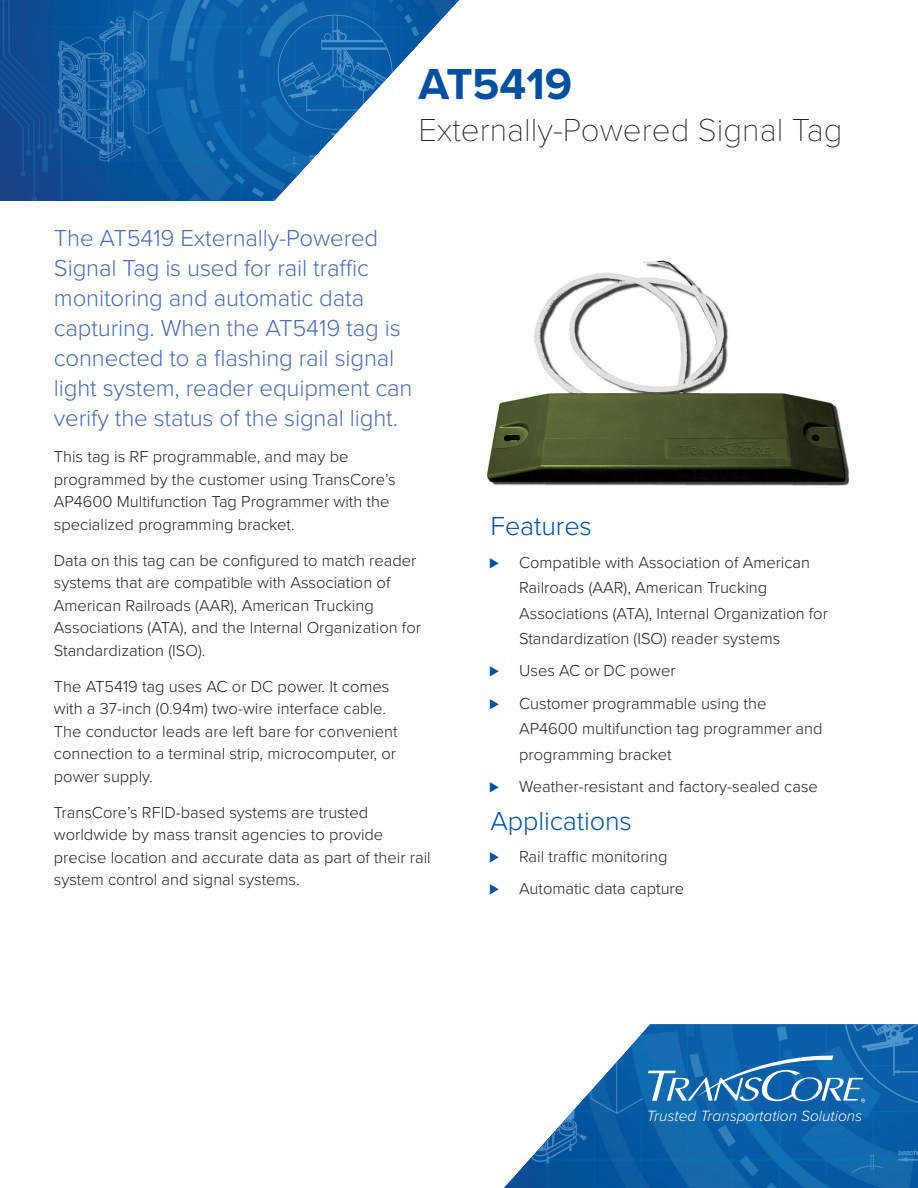
<style>
.page{position:relative;width:918px;height:1188px;background:#fff}
.page>*{position:absolute;margin:0;border:0;box-sizing:border-box;transform-origin:0 0}
.Header_-_Product_Nam{font:700 45px "Proxima Nova";color:#014f9e}
.Header_-_Product_Des{font:100 33px "Proxima Nova T";color:#231f20}
.Body_-_Subhead{font:300 27px "Proxima Nova";letter-spacing:-.005em;color:#014f9e}
.Lead_Paragraph{font:300 24px/30px "Proxima Nova";letter-spacing:-.005em;color:#4b6cb0}
.Body_Copy{font:300 16.5px/22.5px "Proxima Nova";color:#231f20}
.t1{font:italic 300 15.45px "Proxima Nova";color:#fff}
.s1{color:#014f9e}
</style>
<div class="page">
<img style="left:487px;top:260px;width:363px;height:226px">
<img style="left:0;top:0;width:459px;height:201px">
<img style="left:504px;top:1024px;width:414px;height:164px">
<svg style="left:648px;top:1056px;width:217px;height:47px;background:#3b82bb"></svg>
<p class="Header_-_Product_Nam" style="left:418px;top:57px;width:155px">AT5419</p>
<p class="Header_-_Product_Des" style="left:418px;top:110px;width:425px">Externally-Powered Signal Tag</p>
<p class="Lead_Paragraph" style="left:54px;top:224px;width:360px">The AT5419 Externally-Powered Signal Tag is used for rail traffic monitoring and automatic data capturing. When the AT5419 tag is connected to a flashing rail signal light system, reader equipment can verify the status of the signal light.</p>
<p class="Body_Copy" style="left:54px;top:446px;width:343px">This tag is RF programmable, and may be programmed by the customer using TransCore’s AP4600 Multifunction Tag Programmer with the specialized programming bracket.</p>
<p class="Body_Copy" style="left:54px;top:549px;width:369px">Data on this tag can be configured to match reader systems that are compatible with Association of American Railroads (AAR), American Trucking Associations (ATA), and the Internal Organization for Standardization (ISO).</p>
<p class="Body_Copy" style="left:54px;top:675px;width:345px">The AT5419 tag uses AC or DC power. It comes with a 37-inch (0.94m) two-wire interface cable.<br>The conductor leads are left bare for convenient connection to a terminal strip, microcomputer, or power supply.</p>
<p class="Body_Copy" style="left:54px;top:801px;width:378px">TransCore’s RFID-based systems are trusted worldwide by mass transit agencies to provide precise location and accurate data as part of their rail system control and signal systems.</p>
<p class="Body_-_Subhead" style="left:491px;top:510px;width:103px">Features</p>
<p class="Body_Copy" style="left:519px;top:550px;width:310px;line-height:25.5px;text-indent:-30px"><span class="s1">⊲</span> Compatible with Association of American Railroads (AAR), American Trucking Associations (ATA), Internal Organization for Standardization (ISO) reader systems</p>
<p class="Body_Copy" style="left:489px;top:660px;width:188px"><span class="s1">⊲</span> Uses AC or DC power</p>
<p class="Body_Copy" style="left:519px;top:691px;width:305px;line-height:25.5px;text-indent:-30px"><span class="s1">⊲</span> Customer programmable using the<br>AP4600 multifunction tag programmer and programming bracket</p>
<p class="Body_Copy" style="left:489px;top:775px;width:330px"><span class="s1">⊲</span> Weather-resistant and factory-sealed case</p>
<p class="Body_-_Subhead" style="left:491px;top:805px;width:143px">Applications</p>
<p class="Body_Copy" style="left:489px;top:846px;width:180px"><span class="s1">⊲</span> Rail traffic monitoring</p>
<p class="Body_Copy" style="left:489px;top:878px;width:197px"><span class="s1">⊲</span> Automatic data capture</p>
<p class="t1" style="left:647px;top:1106px;width:217px">Trusted Transportation Solutions</p>
</div>
